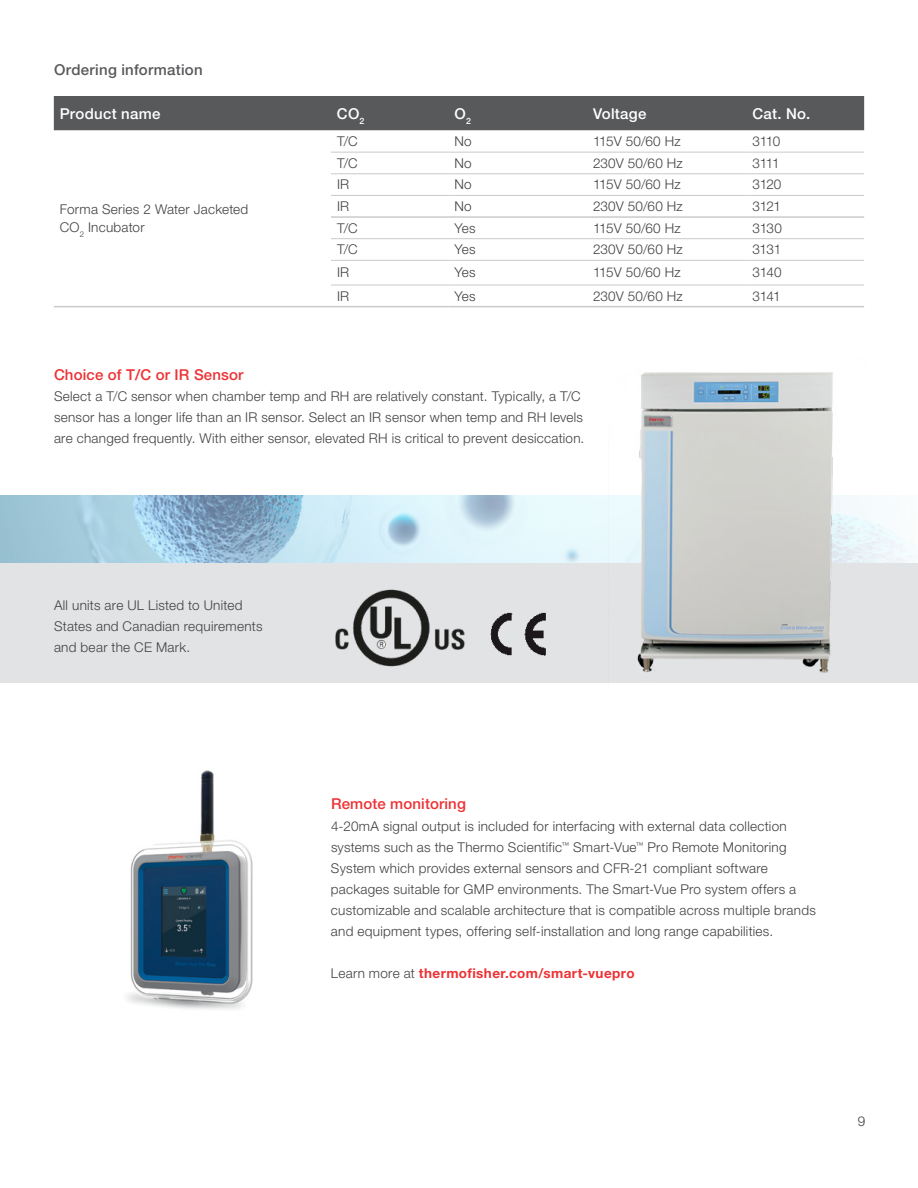
<style>
.page{position:relative;width:918px;height:1188px;background:#fff}
.page>*{position:absolute;margin:0;border:0;box-sizing:border-box;transform-origin:0 0}
.t1{font:500 15px "Helvetica Neue LTW1 G";letter-spacing:.01em;color:#ee3134}
.t2{font:500 15px "Helvetica Neue LTW1 G";letter-spacing:.02em;color:#fff}
.t3{font:500 15px "Helvetica Neue LTW1 G";letter-spacing:.02em;color:#58595b}
.t4{font:300 13.5px/21px "Helvetica Neue LTW1 G";letter-spacing:.02em;color:#414042}
.t5{font:700 13.5px "Helvetica Neue LTW1 G";letter-spacing:.03em;color:#ee3134}
.s1{font-weight:300;color:#414042}
</style>
<div class="page">
<img style="left:1px;top:495px;width:913px;height:68px">
<div style="left:1px;top:563px;width:917px;height:120px;background:#e2e3e4"></div>
<div style="left:54px;top:96px;width:810px;height:34px;background:#58595b"></div>
<svg style="left:54px;top:130px;width:810px;height:177px"></svg>
<hr style="left:331px;top:216px;width:117px;height:2px;background:#c9cacc">
<hr style="left:54px;top:306px;width:277px;height:1px;background:#c9cacc">
<hr style="left:331px;top:306px;width:117px;height:1px;background:#c9cacc">
<hr style="left:448px;top:216px;width:139px;height:2px;background:#c9cacc">
<hr style="left:587px;top:216px;width:159px;height:2px;background:#c9cacc">
<hr style="left:747px;top:216px;width:117px;height:2px;background:#c9cacc">
<hr style="left:448px;top:306px;width:139px;height:1px;background:#c9cacc">
<hr style="left:587px;top:306px;width:159px;height:1px;background:#c9cacc">
<hr style="left:747px;top:306px;width:117px;height:1px;background:#c9cacc">
<hr style="left:331px;top:152px;width:117px;height:1px;background:#c9cacc">
<hr style="left:448px;top:152px;width:139px;height:1px;background:#c9cacc">
<hr style="left:587px;top:152px;width:159px;height:1px;background:#c9cacc">
<hr style="left:747px;top:152px;width:117px;height:1px;background:#c9cacc">
<hr style="left:331px;top:174px;width:117px;height:1px;background:#c9cacc">
<hr style="left:448px;top:174px;width:139px;height:1px;background:#c9cacc">
<hr style="left:587px;top:174px;width:159px;height:1px;background:#c9cacc">
<hr style="left:747px;top:174px;width:117px;height:1px;background:#c9cacc">
<hr style="left:331px;top:195px;width:117px;height:1px;background:#c9cacc">
<hr style="left:448px;top:195px;width:139px;height:1px;background:#c9cacc">
<hr style="left:587px;top:195px;width:159px;height:1px;background:#c9cacc">
<hr style="left:747px;top:195px;width:117px;height:1px;background:#c9cacc">
<hr style="left:331px;top:238px;width:117px;height:1px;background:#c9cacc">
<hr style="left:448px;top:238px;width:139px;height:1px;background:#c9cacc">
<hr style="left:587px;top:238px;width:159px;height:1px;background:#c9cacc">
<hr style="left:747px;top:238px;width:117px;height:1px;background:#c9cacc">
<hr style="left:331px;top:260px;width:117px;height:1px;background:#c9cacc">
<hr style="left:448px;top:260px;width:139px;height:1px;background:#c9cacc">
<hr style="left:587px;top:260px;width:159px;height:1px;background:#c9cacc">
<hr style="left:747px;top:260px;width:117px;height:1px;background:#c9cacc">
<hr style="left:331px;top:285px;width:117px;height:1px;background:#c9cacc">
<hr style="left:448px;top:285px;width:139px;height:1px;background:#c9cacc">
<hr style="left:587px;top:285px;width:159px;height:1px;background:#c9cacc">
<hr style="left:747px;top:285px;width:117px;height:1px;background:#c9cacc">
<img style="left:335px;top:589px;width:130px;height:78px">
<img style="left:608px;top:372px;width:257px;height:301px">
<img style="left:490px;top:612px;width:56px;height:44px">
<img style="left:127px;top:770px;width:126px;height:240px">
<p class="t3" style="left:54px;top:61px;width:150px">Ordering information</p>
<p class="t2" style="left:60px;top:104px;width:102px">Product name</p>
<p class="t2" style="left:337px;top:104px;width:29px">CO<sub>2</sub></p>
<p class="t2" style="left:455px;top:104px;width:18px">O<sub>2</sub></p>
<p class="t2" style="left:593px;top:104px;width:55px">Voltage</p>
<p class="t2" style="left:752px;top:104px;width:59px">Cat. No.</p>
<p class="t4" style="left:60px;top:201px;width:190px;line-height:18px">Forma Series 2 Water Jacketed<br>CO<sub>2</sub> Incubator</p>
<p class="t4" style="left:337px;top:131px;width:22px">T/C</p>
<p class="t4" style="left:455px;top:131px;width:19px">No</p>
<p class="t4" style="left:593px;top:131px;width:89px">115V 50/60 Hz</p>
<p class="t4" style="left:753px;top:131px;width:29px">3110</p>
<p class="t4" style="left:337px;top:152px;width:22px">T/C</p>
<p class="t4" style="left:455px;top:152px;width:19px">No</p>
<p class="t4" style="left:593px;top:152px;width:91px">230V 50/60 Hz</p>
<p class="t4" style="left:753px;top:152px;width:29px">3111</p>
<p class="t4" style="left:337px;top:174px;width:14px">IR</p>
<p class="t4" style="left:455px;top:174px;width:19px">No</p>
<p class="t4" style="left:593px;top:174px;width:89px">115V 50/60 Hz</p>
<p class="t4" style="left:753px;top:174px;width:30px">3120</p>
<p class="t4" style="left:337px;top:196px;width:14px">IR</p>
<p class="t4" style="left:455px;top:196px;width:19px">No</p>
<p class="t4" style="left:593px;top:196px;width:91px">230V 50/60 Hz</p>
<p class="t4" style="left:753px;top:196px;width:30px">3121</p>
<p class="t4" style="left:337px;top:217px;width:22px">T/C</p>
<p class="t4" style="left:455px;top:217px;width:23px">Yes</p>
<p class="t4" style="left:593px;top:217px;width:89px">115V 50/60 Hz</p>
<p class="t4" style="left:753px;top:217px;width:31px">3130</p>
<p class="t4" style="left:337px;top:239px;width:22px">T/C</p>
<p class="t4" style="left:455px;top:239px;width:23px">Yes</p>
<p class="t4" style="left:593px;top:239px;width:91px">230V 50/60 Hz</p>
<p class="t4" style="left:753px;top:239px;width:30px">3131</p>
<p class="t4" style="left:337px;top:262px;width:14px">IR</p>
<p class="t4" style="left:455px;top:262px;width:23px">Yes</p>
<p class="t4" style="left:593px;top:262px;width:89px">115V 50/60 Hz</p>
<p class="t4" style="left:753px;top:262px;width:31px">3140</p>
<p class="t4" style="left:337px;top:285px;width:14px">IR</p>
<p class="t4" style="left:455px;top:285px;width:23px">Yes</p>
<p class="t4" style="left:593px;top:285px;width:91px">230V 50/60 Hz</p>
<p class="t4" style="left:753px;top:285px;width:30px">3141</p>
<p class="t1" style="left:54px;top:365px;width:191px">Choice of T/C or IR Sensor</p>
<p class="t4" style="left:54px;top:385px;width:532px">Select a T/C sensor when chamber temp and RH are relatively constant. Typically, a T/C sensor has a longer life than an IR sensor. Select an IR sensor when temp and RH levels are changed frequently. With either sensor, elevated RH is critical to prevent desiccation.</p>
<p class="t4" style="left:54px;top:594px;width:210px">All units are UL Listed to United<br>States and Canadian requirements and bear the CE Mark.</p>
<p class="t1" style="left:331px;top:795px;width:136px">Remote monitoring</p>
<p class="t4" style="left:331px;top:816px;width:486px">4-20mA signal output is included for interfacing with external data collection systems such as the Thermo Scientific<sup>™</sup> Smart-Vue<sup>™</sup> Pro Remote Monitoring System which provides external sensors and CFR-21 compliant software packages suitable for GMP environments. The Smart-Vue Pro system offers a customizable and scalable architecture that is compatible across multiple brands and equipment types, offering self-installation and long range capabilities.</p>
<p class="t5" style="left:331px;top:965px;width:305px"><span class="s1">Learn more at</span> thermofisher.com/smart-vuepro</p>
<p class="t4" style="left:858px;top:1110px;width:9px">9</p>
</div>
